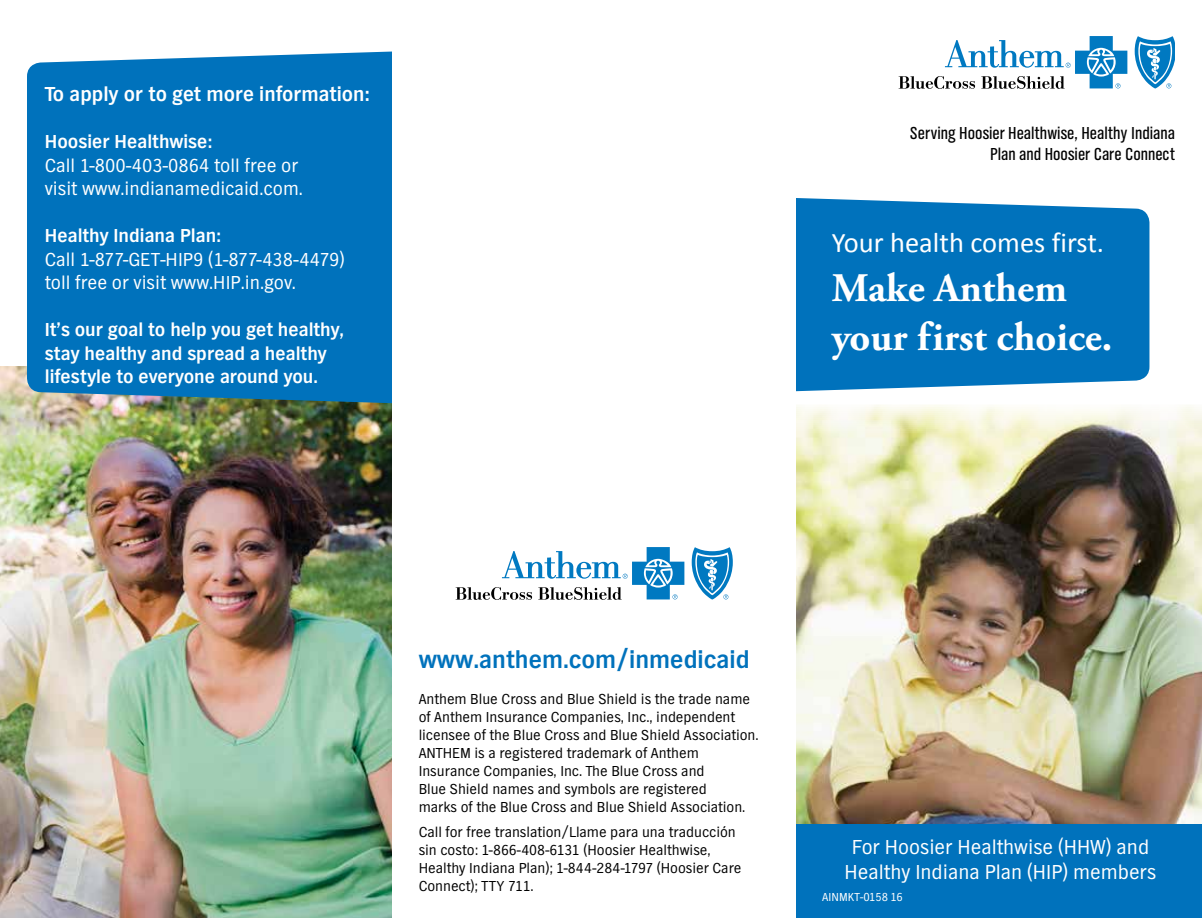
<style>
.page{position:relative;width:1202px;height:918px;background:#fff}
.page>*{position:absolute;margin:0;border:0;box-sizing:border-box;transform-origin:0 0}
.t1{font:700 40.5px/48.6px "Adobe Garamond Pro";color:#fff}
.t2{font:28.5px "Calibri";color:#fff}
.t3{font:700 25.5px "TV Nord EF";color:#0072bc}
.t4{font:21px/25.2px "TV Nord EF";color:#fff;text-align:center}
.t5{font:700 21px "TV Nord EF";color:#fff}
.t6{font:700 19.5px/23.4px "TV Nord EF";color:#fff}
.t7{font:19.5px/23.4px "TV Nord EF";color:#fff}
.t8{font:18px/21.6px "TV Nord Cond EF";color:#000;text-align:right}
.t9{font:15px/18px "TV Nord EF";color:#000}
.t10{font:12px "TV Nord EF";color:#fff}
</style>
<div class="page">
<div style="left:796px;top:198px;width:353px;height:194px;background:#0072bc"></div>
<svg style="left:1134px;top:36px;width:40px;height:53px"></svg>
<svg style="left:898px;top:36px;width:229px;height:53px"></svg>
<img style="left:0;top:366px;width:392px;height:552px">
<div style="left:27px;top:51px;width:365px;height:354px;background:#0072bc"></div>
<svg style="left:691px;top:547px;width:42px;height:53px"></svg>
<svg style="left:455px;top:547px;width:229px;height:53px"></svg>
<img style="left:796px;top:405px;width:406px;height:419px">
<div style="left:796px;top:824px;width:406px;height:94px;background:#0072bc"></div>
<h4 class="t5" style="left:45px;top:83px;width:326px">To apply or to get more information:</h4>
<h5 class="t6" style="left:45px;top:130px;width:168px">Hoosier Healthwise:</h5>
<p class="t7" style="left:45px;top:154px;width:259px">Call 1-800-403-0864 toll free or visit www.indianamedicaid.com.</p>
<h5 class="t6" style="left:45px;top:224px;width:177px">Healthy Indiana Plan:</h5>
<p class="t7" style="left:45px;top:247px;width:301px">Call 1-877-GET-HIP9 (1-877-438-4479) toll free or visit www.HIP.in.gov.</p>
<p class="t6" style="left:45px;top:318px;width:301px">It’s our goal to help you get healthy, stay healthy and spread a healthy lifestyle to everyone around you.</p>
<h1 class="t8" style="left:910px;top:122px;width:266px">Serving Hoosier Healthwise, Healthy Indiana<br>Plan and Hoosier Care Connect</h1>
<p class="t2" style="left:832px;top:225px;width:274px">Your health comes first.</p>
<p class="t1" style="left:832px;top:265px;width:282px">Make Anthem your first choice.</p>
<p class="t3" style="left:418px;top:646px;width:333px">www.anthem.com/inmedicaid</p>
<p class="t9" style="left:418px;top:690px;width:341px">Anthem Blue Cross and Blue Shield is the trade name of Anthem Insurance Companies, Inc., independent licensee of the Blue Cross and Blue Shield Association.<br>ANTHEM is a registered trademark of Anthem Insurance Companies, Inc. The Blue Cross and<br>Blue Shield names and symbols are registered<br>marks of the Blue Cross and Blue Shield Association.</p>
<p class="t9" style="left:418px;top:823px;width:324px">Call for free translation/Llame para una traducción sin costo: 1-866-408-6131 (Hoosier Healthwise, Healthy Indiana Plan); 1-844-284-1797 (Hoosier Care Connect); TTY 711.</p>
<p class="t4" style="left:844px;top:834px;width:313px">For Hoosier Healthwise (HHW) and<br>Healthy Indiana Plan (HIP) members</p>
<p class="t10" style="left:822px;top:890px;width:82px">AINMKT-0158 16</p>
</div>
